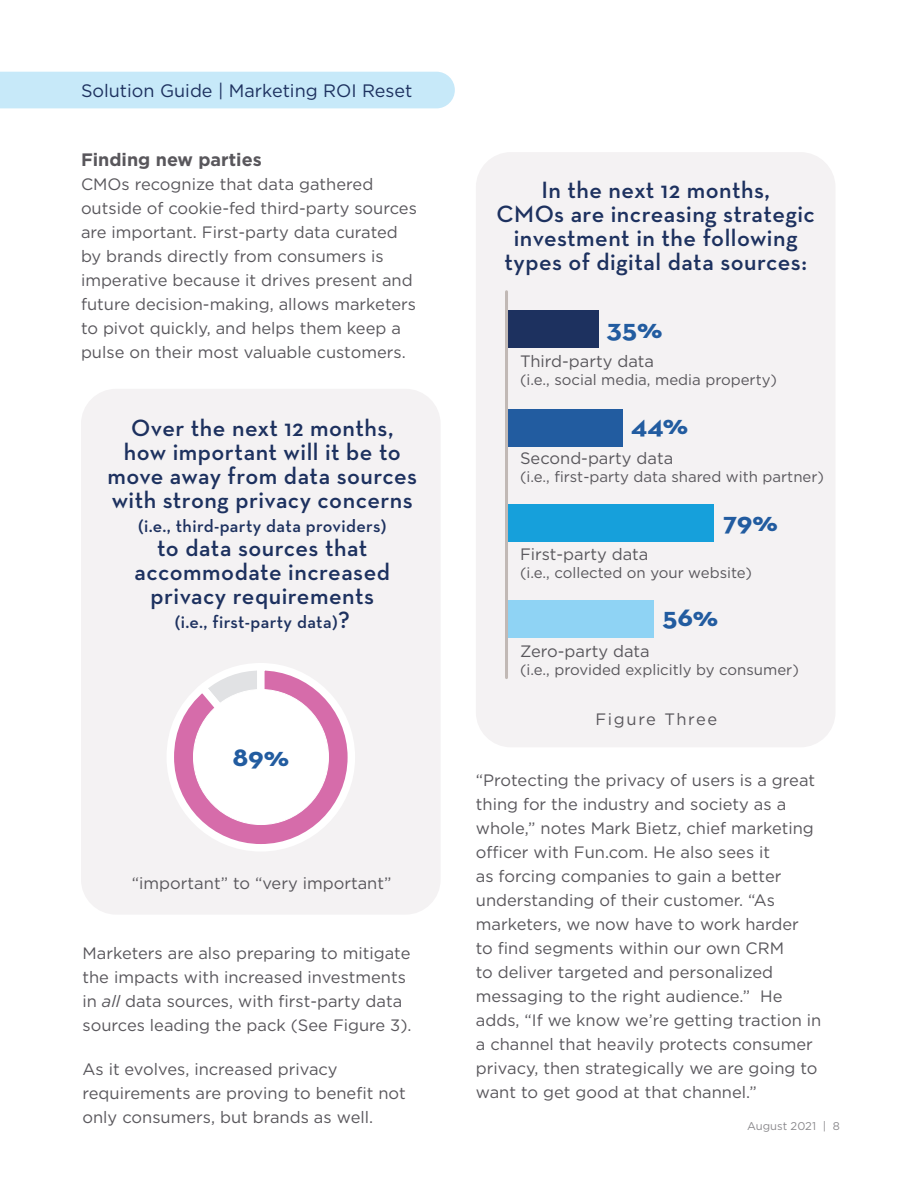
<style>
.page{position:relative;width:918px;height:1188px;background:#fff}
.page>*{position:absolute;margin:0;border:0;box-sizing:border-box;transform-origin:0 0}
.t1{font:700 27px "Neutraface Text";letter-spacing:-.005em;color:#225ca0;scale:1.1 1}
.t2{font:600 24px/24px "Neutraface Text";letter-spacing:.02em;color:#1d315f;text-align:center}
.t3{font:600 18px "Neutraface Text";letter-spacing:.02em;color:#1d315f}
.t4{font:18px "Gotham";color:#1d315f}
.t5{font:700 18px "Gotham";color:#59575c}
.t6{font:16.5px/24px "Gotham";color:#59575c}
.t7{font:16.5px "Gotham";letter-spacing:.1em;color:#59575c}
.t8{font:15px "Gotham";color:#59575c}
.t9{font:11.25px "Gotham";color:#59575c}
.s1{font-size:24px}
.s2{font-style:italic}
</style>
<div class="page">
<div style="left:0;top:72px;width:455px;height:36px;background:#c7e9f9"></div>
<div style="left:81px;top:389px;width:360px;height:526px;background:#f4f2f3;border-radius:35px"></div>
<svg style="left:167px;top:663px;width:188px;height:188px"></svg>
<div style="left:193px;top:690px;width:135px;height:135px;background:#fff;border-radius:50%"></div>
<div style="left:476px;top:152px;width:360px;height:595px;background:#f4f2f3;border-radius:35px"></div>
<div style="left:508px;top:600px;width:146px;height:38px;background:#8fd3f4"></div>
<div style="left:508px;top:504px;width:205px;height:38px;background:#16a0db"></div>
<div style="left:508px;top:409px;width:114px;height:37px;background:#225ca0"></div>
<div style="left:508px;top:310px;width:91px;height:38px;background:#1d315f"></div>
<hr style="left:505px;top:292px;width:3px;height:386px;background:#c1b9b5">
<p class="t4" style="left:81px;top:79px;width:333px">Solution Guide | Marketing ROI Reset</p>
<p class="t5" style="left:81px;top:148px;width:182px">Finding new parties</p>
<p class="t6" style="left:81px;top:172px;width:337px">CMOs recognize that data gathered outside of cookie-fed third-party sources are important. First-party data curated by brands directly from consumers is imperative because it drives present and future decision-making, allows marketers to pivot quickly, and helps them keep a pulse on their most valuable customers.</p>
<p class="t2" style="left:107px;top:416px;width:311px">Over the next 12 months, how important will it be to move away from data sources with strong privacy concerns</p>
<p class="t3" style="left:138px;top:515px;width:250px">(i.e., third-party data providers)</p>
<p class="t2" style="left:135px;top:536px;width:257px">to data sources that accommodate increased privacy requirements</p>
<p class="t3" style="left:175px;top:611px;width:177px">(i.e., first-party data)<span class="s1">?</span></p>
<p class="t1" style="left:232px;top:740px;width:53px">89%</p>
<p class="t6" style="left:132px;top:871px;width:261px">“important” to “very important”</p>
<p class="t6" style="left:82px;top:941px;width:331px">Marketers are also preparing to mitigate the impacts with increased investments in <span class="s2">all</span> data sources, with first-party data sources leading the pack (See Figure 3).</p>
<p class="t6" style="left:82px;top:1057px;width:325px">As it evolves, increased privacy requirements are proving to benefit not only consumers, but brands as well.</p>
<p class="t2" style="left:497px;top:177px;width:320px">In the next 12 months,<br>CMOs are increasing strategic investment in the following types of digital data sources:</p>
<p class="t1" style="left:606px;top:312px;width:52px">35%</p>
<p class="t6" style="left:520px;top:349px;width:136px">Third-party data</p>
<p class="t8" style="left:520px;top:370px;width:259px">(i.e., social media, media property)</p>
<p class="t1" style="left:631px;top:407px;width:54px">44%</p>
<p class="t6" style="left:520px;top:446px;width:155px">Second-party data</p>
<p class="t8" style="left:520px;top:467px;width:306px">(i.e., first-party data shared with partner)</p>
<p class="t1" style="left:723px;top:504px;width:51px">79%</p>
<p class="t6" style="left:520px;top:542px;width:130px">First-party data</p>
<p class="t8" style="left:520px;top:564px;width:233px">(i.e., collected on your website)</p>
<p class="t1" style="left:662px;top:600px;width:52px">56%</p>
<p class="t6" style="left:520px;top:639px;width:131px">Zero-party data</p>
<p class="t8" style="left:520px;top:660px;width:280px">(i.e., provided explicitly by consumer)</p>
<p class="t7" style="left:595px;top:709px;width:123px">Figure Three</p>
<p class="t6" style="left:476px;top:768px;width:347px">“Protecting the privacy of users is a great thing for the industry and society as a whole,” notes Mark Bietz, chief marketing officer with Fun.com. He also sees it<br>as forcing companies to gain a better understanding of their customer. “As marketers, we now have to work harder<br>to find segments within our own CRM<br>to deliver targeted and personalized messaging to the right audience.” He adds, “If we know we’re getting traction in a channel that heavily protects consumer privacy, then strategically we are going to want to get good at that channel.”</p>
<p class="t9" style="left:747px;top:1119px;width:94px">August 2021 | 8</p>
</div>
